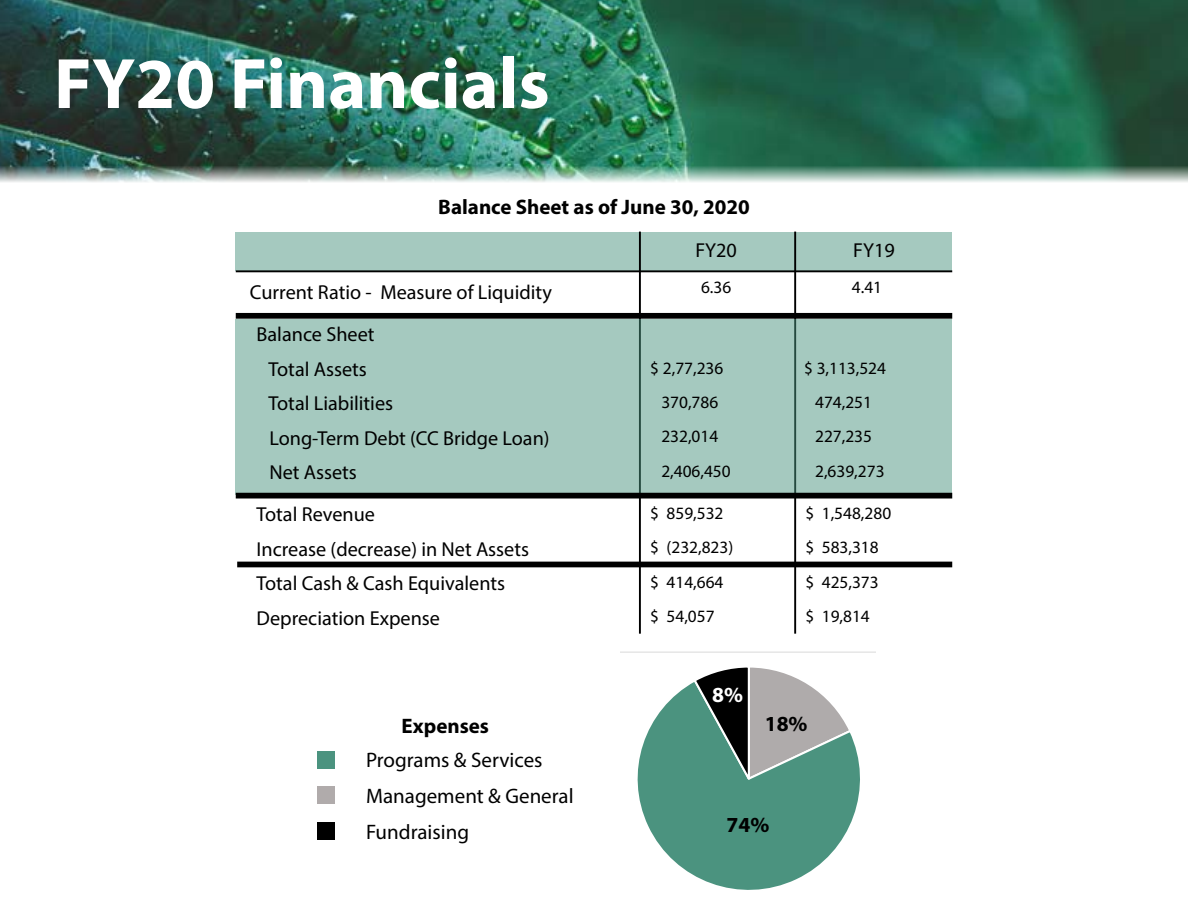
<style>
.page{position:relative;width:1188px;height:918px;background:#fff}
.page>*{position:absolute;margin:0;border:0;box-sizing:border-box;transform-origin:0 0}
.t1{font:700 72px "Myriad Pro";color:#fff}
.t2{font:700 21.6px "Myriad Pro";color:#000}
.t3{font:700 21.6px "Myriad Pro";color:#fff}
.t4{font:21px/36px "Myriad Pro";color:#000}
.t5{font:700 21px "Myriad Pro";color:#000}
.t6{font:20.25px/34.5px "Myriad Pro";color:#000}
.t7{font:17.4px/34.5px "Myriad Pro";color:#000}
</style>
<div class="page">
<img style="left:0;top:0;width:1188px;height:182px">
<div style="left:236px;top:232px;width:716px;height:39px;background:#a5c9bf"></div>
<hr style="left:236px;top:270px;width:716px;height:2px;background:#000">
<div style="left:236px;top:313px;width:716px;height:6px;background:#000"></div>
<hr style="left:639px;top:232px;width:2px;height:402px;background:#000">
<hr style="left:794px;top:232px;width:2px;height:402px;background:#000">
<div style="left:236px;top:319px;width:716px;height:175px;background:#a5c9bf"></div>
<div style="left:236px;top:493px;width:716px;height:6px;background:#000"></div>
<div style="left:237px;top:562px;width:715px;height:5px;background:#000"></div>
<div style="left:317px;top:751px;width:17px;height:18px;background:#4b937f"></div>
<div style="left:317px;top:822px;width:17px;height:17px;background:#000"></div>
<div style="left:317px;top:787px;width:17px;height:17px;background:#b0abab"></div>
<svg style="left:620px;top:652px;width:255px;height:238px"></svg>
<h1 class="t1" style="left:54px;top:37px;width:497px">FY20 Financials</h1>
<p class="t5" style="left:438px;top:193px;width:313px">Balance Sheet as of June 30, 2020</p>
<p class="t6" style="left:250px;top:275px;width:303px">Current Ratio - Measure of Liquidity</p>
<p class="t6" style="left:269px;top:317px;width:283px;text-indent:-12px">Balance Sheet<br>Total Assets<br>Total Liabilities<br>Long-Term Debt (CC Bridge Loan)<br>Net Assets</p>
<p class="t6" style="left:695px;top:233px;width:43px">FY20</p>
<p class="t6" style="left:853px;top:233px;width:43px">FY19</p>
<p class="t7" style="left:701px;top:270px;width:32px">6.36</p>
<p class="t7" style="left:852px;top:270px;width:32px">4.41</p>
<p class="t7" style="left:661px;top:350px;width:71px;text-indent:-11px">$ 2,77,236<br>370,786<br>232,014<br>2,406,450</p>
<p class="t7" style="left:804px;top:350px;width:83px;text-align:center">$ 3,113,524<br>474,251<br>227,235<br>2,639,273</p>
<p class="t6" style="left:257px;top:497px;width:274px">Total Revenue<br>Increase (decrease) in Net Assets<br>Total Cash &amp; Cash Equivalents<br>Depreciation Expense</p>
<p class="t7" style="left:650px;top:496px;width:85px">$ 859,532 $ (232,823) $ 414,664 $ 54,057</p>
<p class="t7" style="left:806px;top:496px;width:87px">$ 1,548,280 $ 583,318 $ 425,373 $ 19,814</p>
<p class="t5" style="left:402px;top:712px;width:89px">Expenses</p>
<p class="t4" style="left:366px;top:742px;width:209px">Programs &amp; Services<br>Management &amp; General<br>Fundraising</p>
<p class="t3" style="left:712px;top:681px;width:32px">8%</p>
<p class="t2" style="left:765px;top:710px;width:44px">18%</p>
<p class="t2" style="left:726px;top:811px;width:44px">74%</p>
</div>
